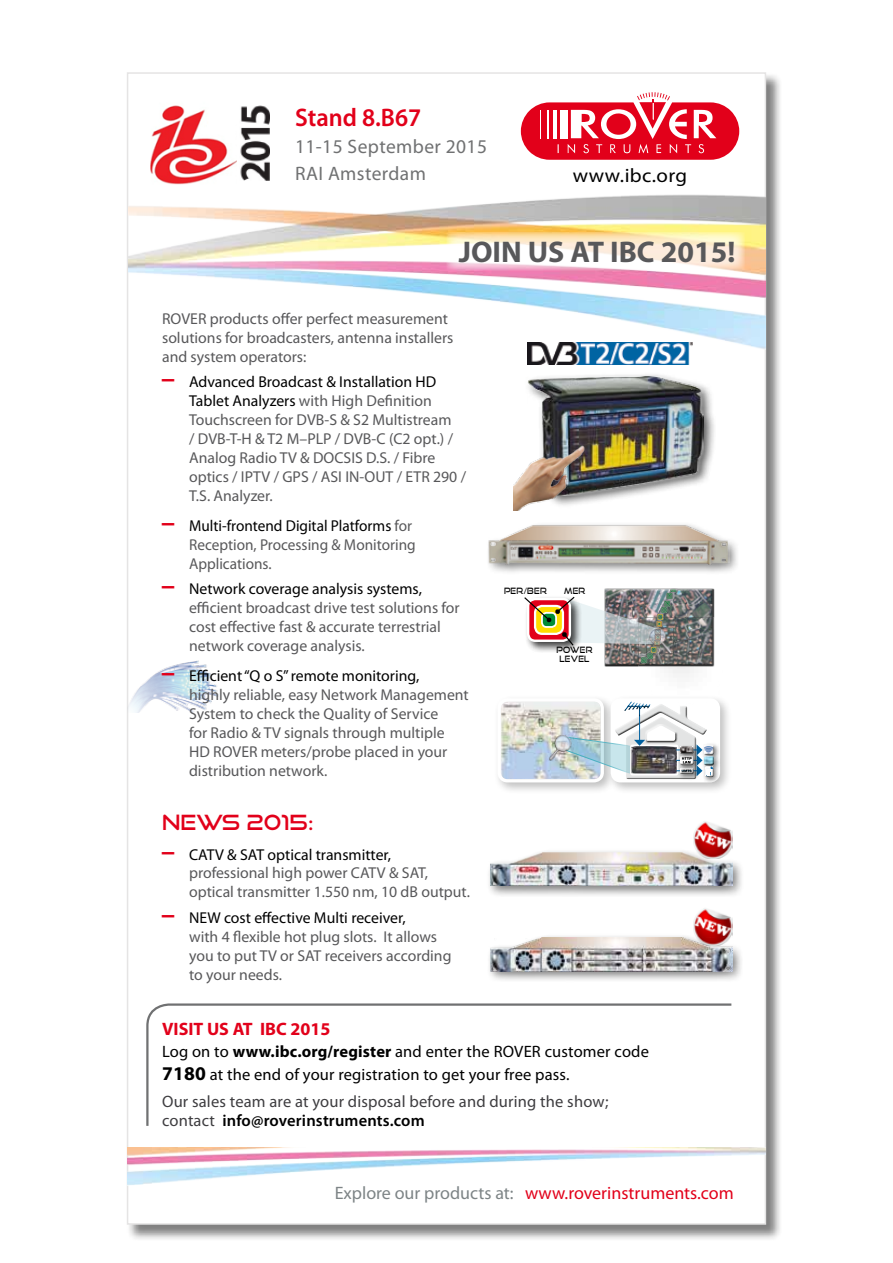
<style>
.page{position:relative;width:893px;height:1263px;background:#fff}
.page>*{position:absolute;margin:0;border:0;box-sizing:border-box;transform-origin:0 0}
.t1{font:700 30px "Myriad Pro";color:#58585a}
.t2{font:600 25.5px "Myriad Pro";color:#e2001a;scale:.96 1}
.t3{font:21px "Good Times Rg";color:#e2001a}
.t4{font:19.5px/27px "Myriad Pro";letter-spacing:.02em;color:#707172}
.t5{font:19.5px "Myriad Pro";letter-spacing:.02em;color:#000;scale:1.07 1}
.t6{font:18px "Myriad Pro";color:#e2001a}
.t7{font:700 18px "Myriad Pro";color:#e2001a}
.t8{font:16.5px/23.4px "Myriad Pro";letter-spacing:.01em;color:#000}
.t9{font:16.5px/19.8px "Myriad Pro";letter-spacing:.01em;color:#3e3d40}
.t10{font:15.75px/18.9px "Myriad Pro";color:#58585a}
.t11{font:8.7px/8.7px "Good Times Rg";letter-spacing:.035em;color:#000;text-align:center;scale:.85 1}
.s1{font-family:"Avant Garde";font-weight:600;font-size:25.5px;color:#e2001a}
.s2{color:#000}
.s3{font-weight:700}
.s4{font-weight:700;font-size:19.5px}
.s5{font-weight:600;color:#000}
.s6{color:#7d8486}
</style>
<div class="page">
<div style="left:127px;top:73px;width:655px;height:1168px;background:#000;opacity:.5"></div>
<div style="left:127px;top:72px;width:639px;height:1153px;background:#fff;border:2px solid #e5e4e4"></div>
<img style="left:694px;top:821px;width:38px;height:27px">
<img style="left:694px;top:908px;width:38px;height:25px">
<img style="left:128px;top:660px;width:91px;height:52px">
<img style="left:128px;top:190px;width:637px;height:164px">
<svg style="left:447px;top:232px;width:298px;height:38px"></svg>
<svg style="left:146px;top:1003px;width:586px;height:123px"></svg>
<img style="left:128px;top:1148px;width:638px;height:39px">
<div style="left:485px;top:521px;width:255px;height:55px;background:#000;opacity:.5"></div>
<img style="left:488px;top:522px;width:242px;height:44px">
<div style="left:486px;top:848px;width:259px;height:50px;background:#000;opacity:.5"></div>
<img style="left:490px;top:852px;width:242px;height:34px">
<div style="left:487px;top:933px;width:257px;height:50px;background:#000;opacity:.5"></div>
<img style="left:490px;top:937px;width:242px;height:34px">
<svg style="left:524px;top:340px;width:170px;height:14px"></svg>
<img style="left:527px;top:343px;width:166px;height:22px">
<div style="left:523px;top:371px;width:193px;height:137px;background:#000;opacity:.75"></div>
<img style="left:527px;top:376px;width:177px;height:119px">
<img style="left:514px;top:444px;width:73px;height:66px">
<svg style="left:520px;top:92px;width:220px;height:68px"></svg>
<img style="left:151px;top:105px;width:85px;height:79px">
<div style="left:493px;top:694px;width:123px;height:101px;background:#000;opacity:.25"></div>
<img style="left:501px;top:702px;width:59px;height:76px">
<div style="left:497px;top:698px;width:107px;height:84px;border:3px solid #fff;border-radius:8px"></div>
<div style="left:607px;top:694px;width:125px;height:101px;background:#000;opacity:.25"></div>
<div style="left:611px;top:698px;width:109px;height:84px;border:3px solid #fff;border-radius:8px"></div>
<div style="left:701px;top:742px;width:20px;height:19px;background:#000;opacity:.5"></div>
<div style="left:703px;top:744px;width:12px;height:10px;background:#f0f0f0"></div>
<div style="left:703px;top:745px;width:12px;height:11px;background:#000;opacity:.75"></div>
<div style="left:701px;top:753px;width:20px;height:19px;background:#000;opacity:.5"></div>
<div style="left:703px;top:755px;width:12px;height:10px;background:#acacac"></div>
<div style="left:703px;top:756px;width:12px;height:10px;background:#000;opacity:.75"></div>
<div style="left:677px;top:765px;width:23px;height:16px;background:#000;opacity:.5"></div>
<div style="left:702px;top:763px;width:18px;height:20px;background:#000;opacity:.5"></div>
<img style="left:560px;top:700px;width:154px;height:79px">
<img style="left:547px;top:735px;width:26px;height:25px">
<div style="left:603px;top:588px;width:122px;height:119px;background:#000;opacity:.75"></div>
<img style="left:524px;top:589px;width:152px;height:76px">
<img style="left:240px;top:105px;width:30px;height:76px">
<h2 class="t2" style="left:295px;top:102px;width:133px">Stand 8.B67</h2>
<p class="t4" style="left:295px;top:133px;width:193px">11-15 September 2015<br>RAI Amsterdam</p>
<p class="t5" style="left:573px;top:163px;width:108px">www.ibc.org</p>
<h1 class="t1" style="left:459px;top:232px;width:278px">JOIN US AT IBC 2015!</h1>
<p class="t10" style="left:162px;top:309px;width:293px">ROVER products offer perfect measurement solutions for broadcasters, antenna installers and system operators:</p>
<p class="t10" style="left:189px;top:372px;width:279px;text-indent:-27px"><span class="s1">–</span> <span class="s2">Advanced Broadcast &amp; Installation HD Tablet Analyzers</span> with High Definition Touchscreen for DVB-S &amp; S2 Multistream<br>/ DVB-T-H &amp; T2 M–PLP / DVB-C (C2 opt.) / Analog Radio TV &amp; DOCSIS D.S. / Fibre optics / IPTV / GPS / ASI IN-OUT / ETR 290 / T.S. Analyzer.</p>
<p class="t10" style="left:189px;top:516px;width:228px;text-indent:-27px"><span class="s1">–</span> <span class="s2">Multi-frontend Digital Platforms</span> for<br>Reception, Processing &amp; Monitoring<br>Applications.</p>
<p class="t10" style="left:189px;top:579px;width:272px;text-indent:-27px"><span class="s1">–</span> <span class="s2">Network coverage analysis systems, </span>efficient broadcast drive test solutions for cost effective fast &amp; accurate terrestrial network coverage analysis.</p>
<p class="t10" style="left:189px;top:666px;width:281px;text-indent:-27px"><span class="s1">–</span> <span class="s2">Efficient “Q o S” remote monitoring,<br></span>highly reliable, easy Network Management System to check the Quality of Service<br>for Radio &amp; TV signals through multiple HD ROVER meters/probe placed in your distribution network.</p>
<h3 class="t3" style="left:162px;top:809px;width:153px">NEWS 2015:</h3>
<p class="t10" style="left:189px;top:844px;width:282px;text-indent:-27px"><span class="s1">–</span> <span class="s2">CATV &amp; SAT optical transmitter, </span>professional high power CATV &amp; SAT, optical transmitter 1.550 nm, 10 dB output.</p>
<p class="t10" style="left:189px;top:908px;width:264px;text-indent:-27px"><span class="s1">–</span> <span class="s2">NEW cost effective Multi receiver,<br></span>with 4 flexible hot plug slots. It allows you to put TV or SAT receivers according to your needs.</p>
<p class="t7" style="left:162px;top:1017px;width:170px">VISIT US AT IBC 2015</p>
<p class="t11" style="left:504px;top:586px;width:52px">PER/BER</p>
<p class="t11" style="left:564px;top:586px;width:26px">MER</p>
<p class="t11" style="left:556px;top:645px;width:44px">POWER<br>LEVEL</p>
<p class="t8" style="left:162px;top:1039px;width:488px">Log on to <span class="s3">www.ibc.org/register</span> and enter the ROVER customer code<br><span class="s4">7180</span> at the end of your registration to get your free pass.</p>
<p class="t9" style="left:162px;top:1091px;width:448px">Our sales team are at your disposal before and during the show; contact <span class="s5">info@roverinstruments.com</span></p>
<p class="t6" style="left:335px;top:1182px;width:401px"><span class="s6">Explore our products at:</span> www.roverinstruments.com</p>
</div>
